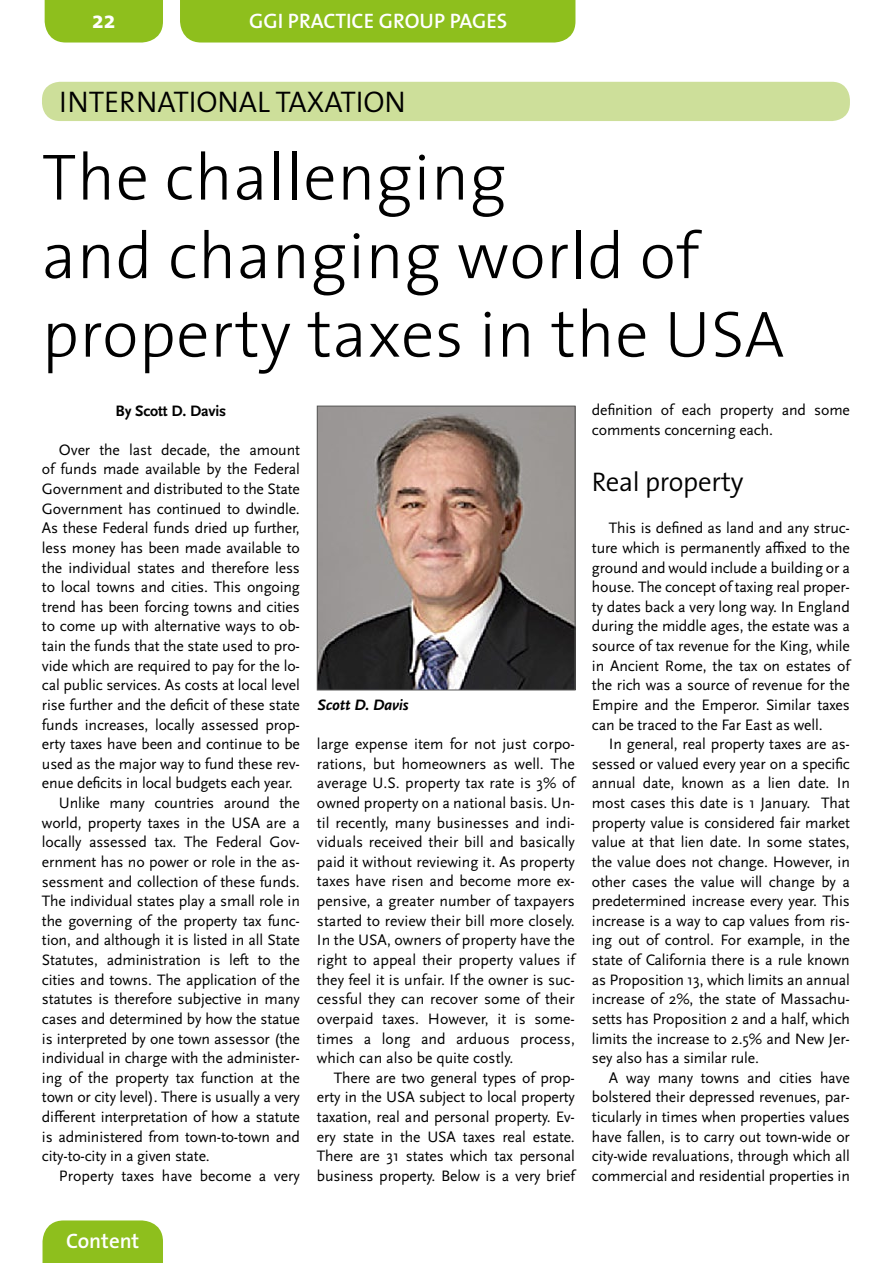
<style>
.page{position:relative;width:893px;height:1263px;background:#fff}
.page>*{position:absolute;margin:0;border:0;box-sizing:border-box;transform-origin:0 0}
.t1{font:300 66px/78.6px "The Sans";letter-spacing:.01em;color:#000}
.t2{font:300 30px "The Sans";color:#000}
.t3{font:300 27px "The Sans";letter-spacing:-.01em;color:#000}
.t4{font:700 24px "The Sans";color:#fff}
.t5{font:600 21px "The Sans";color:#fff}
.t6{font:15.75px/19.6px "Scala Sans Pro";letter-spacing:-.01em;color:#000;text-align:justify}
.t7{font:700 15.75px "Scala Sans Pro";letter-spacing:-.01em;color:#000}
.t8{font:italic 700 15.75px "Scala Sans Pro";letter-spacing:-.01em;color:#000}
</style>
<div class="page">
<div style="left:43px;top:1220px;width:120px;height:43px;background:#8ebf1d"></div>
<div style="left:45px;top:0;width:118px;height:43px;background:#8ebf1d"></div>
<div style="left:180px;top:0;width:395px;height:43px;background:#8ebf1d"></div>
<div style="left:42px;top:82px;width:808px;height:39px;background:#cddf9a;border-radius:18px"></div>
<img style="left:319px;top:408px;width:254px;height:280px">
<div style="left:317px;top:406px;width:258px;height:284px;border:1px solid #565655"></div>
<h3 class="t4" style="left:92px;top:-1px;width:25px">22</h3>
<h3 class="t5" style="left:249px;top:3px;width:260px">GGI PRACTICE GROUP PAGES</h3>
<h2 class="t2" style="left:59px;top:77px;width:348px">INTERNATIONAL TAXATION</h2>
<h1 class="t1" style="left:42px;top:136px;width:744px">The challenging<br>and changing world of property taxes in the USA</h1>
<p class="t7" style="left:116px;top:401px;width:112px">By Scott D. Davis</p>
<p class="t6" style="left:59px;top:440px;width:242px">Over the last decade, the amount</p>
<p class="t6" style="left:42px;top:459px;width:259px">of funds made available by the Federal</p>
<p class="t6" style="left:42px;top:479px;width:259px">Government and distributed to the State</p>
<p class="t6" style="left:42px;top:499px;width:259px">Government has continued to dwindle.</p>
<p class="t6" style="left:42px;top:518px;width:259px">As these Federal funds dried up further,</p>
<p class="t6" style="left:42px;top:538px;width:259px">less money has been made available to</p>
<p class="t6" style="left:42px;top:557px;width:259px">the individual states and therefore less</p>
<p class="t6" style="left:42px;top:577px;width:259px">to local towns and cities. This ongoing</p>
<p class="t6" style="left:42px;top:597px;width:259px">trend has been forcing towns and cities</p>
<p class="t6" style="left:42px;top:616px;width:259px">to come up with alternative ways to ob-</p>
<p class="t6" style="left:42px;top:636px;width:259px">tain the funds that the state used to pro-</p>
<p class="t6" style="left:42px;top:656px;width:259px">vide which are required to pay for the lo-</p>
<p class="t6" style="left:42px;top:675px;width:259px">cal public services. As costs at local level</p>
<p class="t6" style="left:42px;top:695px;width:259px">rise further and the deficit of these state</p>
<p class="t6" style="left:42px;top:714px;width:259px">funds increases, locally assessed prop-</p>
<p class="t6" style="left:42px;top:734px;width:259px">erty taxes have been and continue to be</p>
<p class="t6" style="left:42px;top:754px;width:259px">used as the major way to fund these rev-</p>
<p class="t6" style="left:42px;top:773px;width:252px">enue deficits in local budgets each year.</p>
<p class="t6" style="left:59px;top:793px;width:242px">Unlike many countries around the</p>
<p class="t6" style="left:42px;top:813px;width:259px">world, property taxes in the USA are a</p>
<p class="t6" style="left:42px;top:832px;width:259px">locally assessed tax. The Federal Gov-</p>
<p class="t6" style="left:42px;top:852px;width:260px">ernment has no power or role in the as-</p>
<p class="t6" style="left:42px;top:871px;width:259px">sessment and collection of these funds.</p>
<p class="t6" style="left:42px;top:891px;width:259px">The individual states play a small role in</p>
<p class="t6" style="left:42px;top:911px;width:259px">the governing of the property tax func-</p>
<p class="t6" style="left:42px;top:930px;width:259px">tion, and although it is listed in all State</p>
<p class="t6" style="left:42px;top:950px;width:259px">Statutes, administration is left to the</p>
<p class="t6" style="left:42px;top:970px;width:259px">cities and towns. The application of the</p>
<p class="t6" style="left:42px;top:989px;width:259px">statutes is therefore subjective in many</p>
<p class="t6" style="left:42px;top:1009px;width:259px">cases and determined by how the statue</p>
<p class="t6" style="left:42px;top:1028px;width:259px">is interpreted by one town assessor (the</p>
<p class="t6" style="left:42px;top:1048px;width:259px">individual in charge with the administer-</p>
<p class="t6" style="left:42px;top:1068px;width:259px">ing of the property tax function at the</p>
<p class="t6" style="left:42px;top:1087px;width:259px">town or city level). There is usually a very</p>
<p class="t6" style="left:42px;top:1107px;width:259px">different interpretation of how a statute</p>
<p class="t6" style="left:42px;top:1127px;width:259px">is administered from town-to-town and</p>
<p class="t6" style="left:42px;top:1146px;width:169px">city-to-city in a given state.</p>
<p class="t6" style="left:59px;top:1166px;width:242px">Property taxes have become a very</p>
<p class="t6" style="left:592px;top:400px;width:259px">definition of each property and some comments concerning each.</p>
<h3 class="t3" style="left:592px;top:460px;width:153px">Real property</h3>
<p class="t6" style="left:592px;top:518px;width:260px;text-indent:17px">This is defined as land and any struc&shy;ture which is permanently affixed to the ground and would include a building or a house. The concept of taxing real proper&shy;ty dates back a very long way. In England during the middle ages, the estate was a source of tax revenue for the King, while in Ancient Rome, the tax on estates of the rich was a source of revenue for the Empire and the Emperor. Similar taxes can be traced to the Far East as well.</p>
<p class="t6" style="left:592px;top:734px;width:259px;text-indent:17px">In general, real property taxes are as&shy;sessed or valued every year on a specific annual date, known as a lien date. In most cases this date is 1 January. That property value is considered fair market value at that lien date. In some states, the value does not change. However, in other cases the value will change by a predetermined increase every year. This increase is a way to cap values from ris&shy;ing out of control. For example, in the state of California there is a rule known as Proposition 13, which limits an annual increase of 2%, the state of Massachu&shy;setts has Proposition 2 and a half, which limits the increase to 2.5% and New Jer&shy;sey also has a similar rule.</p>
<p class="t6" style="left:592px;top:1068px;width:259px;text-indent:17px">A way many towns and cities have bolstered their depressed revenues, par&shy;ticularly in times when properties values have fallen, is to carry out town-wide or city-wide revaluations, through which all commercial and residential properties in</p>
<p class="t8" style="left:317px;top:695px;width:92px">Scott D. Davis</p>
<p class="t6" style="left:317px;top:734px;width:259px">large expense item for not just corpo&shy;rations, but homeowners as well. The average U.S. property tax rate is 3% of owned property on a national basis. Un&shy;til recently, many businesses and indi&shy;viduals received their bill and basically paid it without reviewing it. As property taxes have risen and become more ex&shy;pensive, a greater number of taxpayers started to review their bill more closely.<br>In the USA, owners of property have the right to appeal their property values if they feel it is unfair. If the owner is suc&shy;cessful they can recover some of their overpaid taxes. However, it is some&shy;times a long and arduous process, which can also be quite costly.</p>
<p class="t6" style="left:317px;top:1068px;width:259px;text-indent:17px">There are two general types of prop&shy;erty in the USA subject to local property taxation, real and personal property. Ev&shy;ery state in the USA taxes real estate.<br>There are 31 states which tax personal business property. Below is a very brief</p>
<h3 class="t5" style="left:66px;top:1224px;width:75px">Content</h3>
</div>
